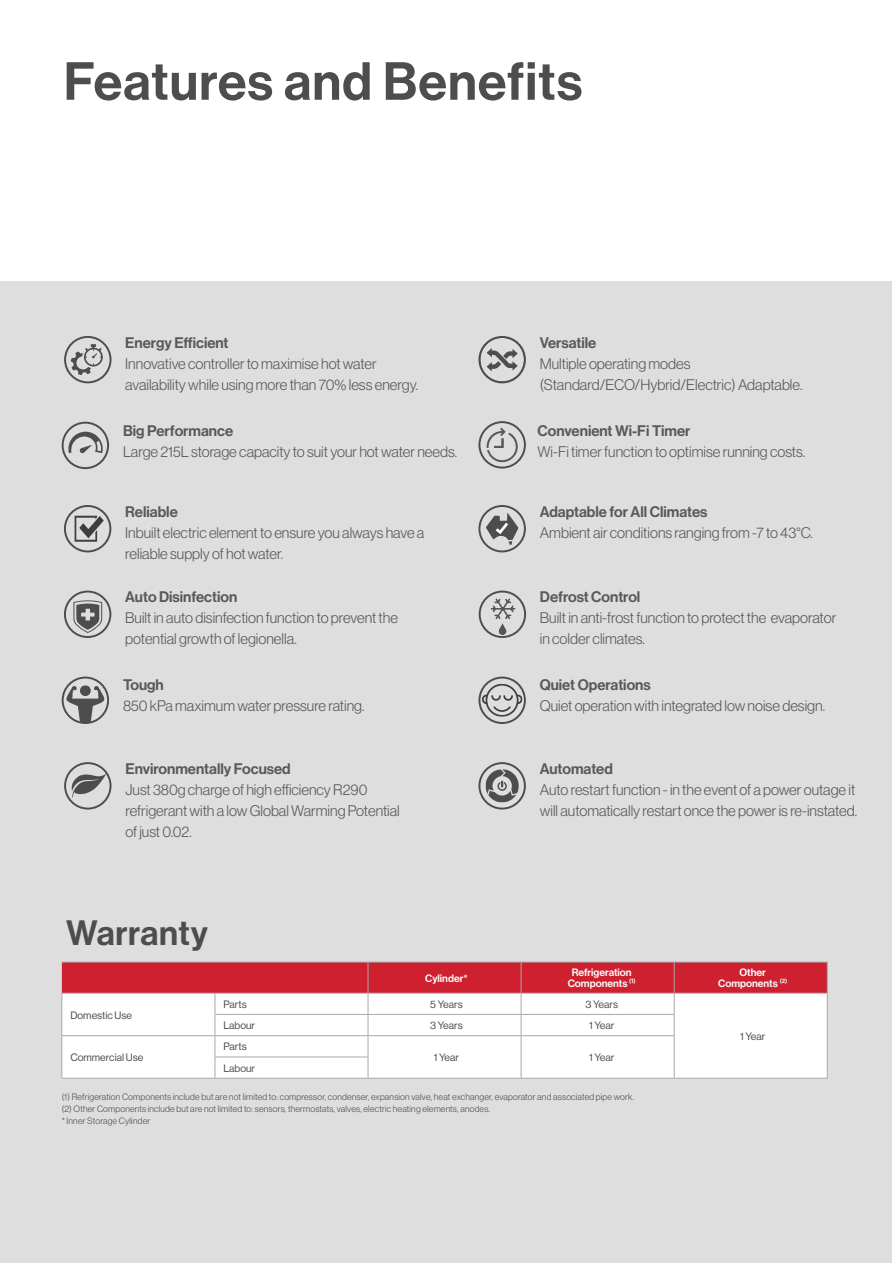
<style>
.page{position:relative;width:893px;height:1263px;background:#fff}
.page>*{position:absolute;margin:0;border:0;box-sizing:border-box;transform-origin:0 0}
.t1{font:52.5px "Neue Haas Display Mediu";letter-spacing:.02em;color:#4d4d4f}
.t2{font:34.5px "Neue Haas Display Mediu";letter-spacing:.02em;color:#4d4d4f}
.t3{font:300 15px/21px "Neue Haas Display";color:#58595b}
.t4{font:15px "Neue Haas Display Mediu";color:#58595b}
.t5{font:10.5px "Neue Haas Display";color:#4d4d4f}
.t6{font:10.5px/10.5px "Neue Haas Display Mediu";color:#f9f9f9;text-align:center}
.t7{font:300 9px/12px "Neue Haas Display";letter-spacing:.02em;color:#4d4d4f}
</style>
<div class="page">
<div style="left:0;top:281px;width:892px;height:982px;background:#dedede"></div>
<svg style="left:482px;top:684px;width:40px;height:33px"></svg>
<div style="left:478px;top:676px;width:48px;height:48px;border:2px solid #4d4d4f;border-radius:50%"></div>
<svg style="left:66px;top:686px;width:39px;height:37px"></svg>
<div style="left:62px;top:676px;width:47px;height:48px;border:2px solid #4d4d4f;border-radius:50%"></div>
<svg style="left:481px;top:337px;width:44px;height:45px"></svg>
<div style="left:478px;top:336px;width:48px;height:47px;border:2px solid #4d4d4f;border-radius:50%"></div>
<svg style="left:75px;top:516px;width:29px;height:26px"></svg>
<div style="left:64px;top:505px;width:47px;height:47px;border:2px solid #4d4d4f;border-radius:50%"></div>
<div style="left:64px;top:591px;width:47px;height:47px;border:2px solid #4d4d4f;border-radius:50%"></div>
<svg style="left:485px;top:769px;width:34px;height:33px"></svg>
<div style="left:478px;top:762px;width:48px;height:47px;border:2px solid #4d4d4f;border-radius:50%"></div>
<svg style="left:487px;top:427px;width:31px;height:35px"></svg>
<div style="left:478px;top:421px;width:48px;height:48px;border:2px solid #4d4d4f;border-radius:50%"></div>
<svg style="left:486px;top:512px;width:33px;height:33px"></svg>
<div style="left:478px;top:505px;width:48px;height:47px;border:2px solid #4d4d4f;border-radius:50%"></div>
<svg style="left:72px;top:774px;width:34px;height:24px"></svg>
<div style="left:64px;top:762px;width:48px;height:47px;border:2px solid #4d4d4f;border-radius:50%"></div>
<img style="left:478px;top:591px;width:48px;height:47px">
<div style="left:479px;top:591px;width:47px;height:47px;border:2px solid #4d4d4f;border-radius:50%"></div>
<div style="left:64px;top:336px;width:48px;height:47px;border:2px solid #4d4d4f;border-radius:50%"></div>
<svg style="left:71px;top:344px;width:32px;height:31px"></svg>
<hr style="left:62px;top:1078px;width:153px;height:1px;background:#a7a9ac">
<hr style="left:215px;top:1078px;width:153px;height:1px;background:#a7a9ac">
<hr style="left:368px;top:1078px;width:153px;height:1px;background:#a7a9ac">
<hr style="left:521px;top:1078px;width:153px;height:1px;background:#a7a9ac">
<hr style="left:674px;top:1078px;width:154px;height:1px;background:#a7a9ac">
<svg style="left:62px;top:962px;width:766px;height:116px;background:#efc2c6"></svg>
<div style="left:62px;top:422px;width:47px;height:47px;border:2px solid #4d4d4f;border-radius:50%"></div>
<svg style="left:68px;top:430px;width:36px;height:23px"></svg>
<svg style="left:73px;top:600px;width:29px;height:33px"></svg>
<h1 class="t1" style="left:64px;top:51px;width:520px">Features and Benefits</h1>
<p class="t4" style="left:125px;top:334px;width:105px">Energy Efficient</p>
<p class="t3" style="left:125px;top:353px;width:294px">Innovative controller to maximise hot water availability while using more than 70% less energy.</p>
<p class="t4" style="left:123px;top:422px;width:112px">Big Performance</p>
<p class="t3" style="left:123px;top:441px;width:336px">Large 215L storage capacity to suit your hot water needs.</p>
<p class="t4" style="left:125px;top:503px;width:54px">Reliable</p>
<p class="t3" style="left:125px;top:522px;width:301px">Inbuilt electric element to ensure you always have a reliable supply of hot water.</p>
<p class="t4" style="left:125px;top:588px;width:114px">Auto Disinfection</p>
<p class="t3" style="left:125px;top:607px;width:274px">Built in auto disinfection function to prevent the potential growth of legionella.</p>
<p class="t4" style="left:123px;top:676px;width:42px">Tough</p>
<p class="t3" style="left:123px;top:695px;width:243px">850 kPa maximum water pressure rating.</p>
<p class="t4" style="left:125px;top:760px;width:167px">Environmentally Focused</p>
<p class="t3" style="left:125px;top:779px;width:276px">Just 380g charge of high efficiency R290 refrigerant with a low Global Warming Potential of just 0.02.</p>
<h2 class="t2" style="left:66px;top:913px;width:143px">Warranty</h2>
<p class="t4" style="left:540px;top:334px;width:58px">Versatile</p>
<p class="t3" style="left:540px;top:353px;width:264px">Multiple operating modes (Standard/ECO/Hybrid/Electric) Adaptable.</p>
<p class="t4" style="left:537px;top:422px;width:155px">Convenient Wi-Fi Timer</p>
<p class="t3" style="left:537px;top:441px;width:269px">Wi-Fi timer function to optimise running costs.</p>
<p class="t4" style="left:540px;top:503px;width:169px">Adaptable for All Climates</p>
<p class="t3" style="left:540px;top:522px;width:275px">Ambient air conditions ranging from -7 to 43°C.</p>
<p class="t4" style="left:540px;top:588px;width:102px">Defrost Control</p>
<p class="t3" style="left:540px;top:607px;width:298px">Built in anti-frost function to protect the evaporator in colder climates.</p>
<p class="t4" style="left:540px;top:676px;width:112px">Quiet Operations</p>
<p class="t3" style="left:540px;top:695px;width:287px">Quiet operation with integrated low noise design.</p>
<p class="t4" style="left:540px;top:760px;width:75px">Automated</p>
<p class="t3" style="left:540px;top:779px;width:319px">Auto restart function - in the event of a power outage it will automatically restart once the power is re-instated.</p>
<p class="t6" style="left:425px;top:973px;width:44px">Cylinder*</p>
<p class="t6" style="left:568px;top:968px;width:70px">Refrigeration<br>Components <sup>(1)</sup></p>
<p class="t6" style="left:718px;top:968px;width:71px">Other<br>Components <sup>(2)</sup></p>
<p class="t5" style="left:70px;top:1009px;width:63px">Domestic Use</p>
<p class="t5" style="left:70px;top:1051px;width:75px">Commercial Use</p>
<p class="t5" style="left:223px;top:998px;width:25px">Parts</p>
<p class="t5" style="left:430px;top:998px;width:34px">5 Years</p>
<p class="t5" style="left:585px;top:998px;width:34px">3 Years</p>
<p class="t5" style="left:223px;top:1019px;width:33px">Labour</p>
<p class="t5" style="left:430px;top:1019px;width:34px">3 Years</p>
<p class="t5" style="left:589px;top:1019px;width:27px">1 Year</p>
<p class="t5" style="left:223px;top:1041px;width:25px">Parts</p>
<p class="t5" style="left:223px;top:1062px;width:33px">Labour</p>
<p class="t5" style="left:434px;top:1051px;width:27px">1 Year</p>
<p class="t5" style="left:589px;top:1051px;width:27px">1 Year</p>
<p class="t7" style="left:62px;top:1091px;width:574px">(1) Refrigeration Components include but are not limited to: compressor, condenser, expansion valve, heat exchanger, evaporator and associated pipe work. (2) Other Components include but are not limited to: sensors, thermostats, valves, electric heating elements, anodes.<br>* Inner Storage Cylinder</p>
<p class="t5" style="left:740px;top:1030px;width:27px">1 Year</p>
</div>
